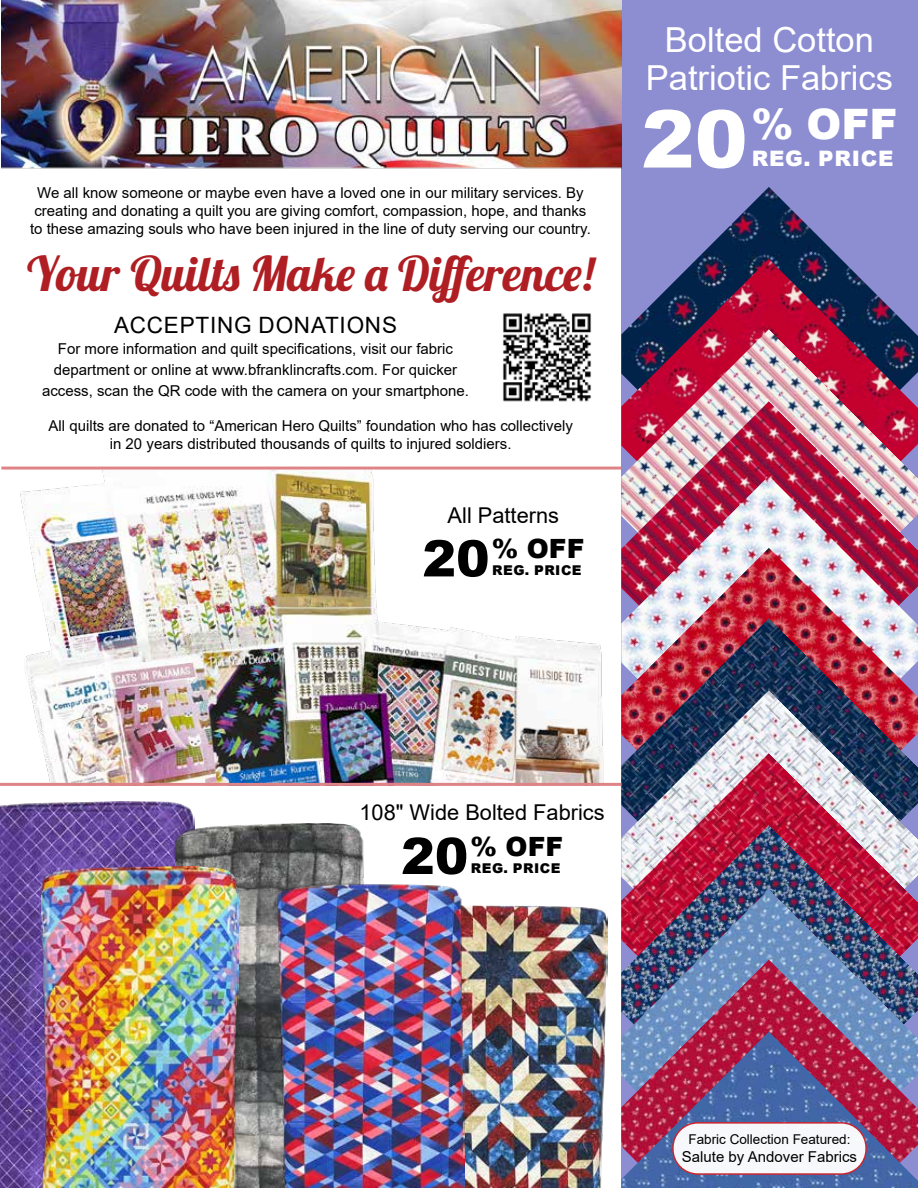
<style>
.page{position:relative;width:918px;height:1188px;background:#fff}
.page>*{position:absolute;margin:0;border:0;box-sizing:border-box;transform-origin:0 0}
.t1{font:47.85px "Lobster 1.4";color:#af1e23}
.t2{font:900 42px "Arial";color:#fff}
.t3{font:34.5px/37.5px "Arial";color:#fff;text-align:center}
.t4{font:900 26.55px "Arial";color:#000}
.t5{font:22.5px "Arial";letter-spacing:.035em;color:#000}
.t6{font:21.75px "Arial";color:#000}
.t7{font:900 21.3px "Arial";letter-spacing:.035em;color:#fff}
.t8{font:15px/18px "Arial";color:#000;text-align:center}
.t9{font:13.5px "Arial";color:#000}
.t10{font:900 13.5px "Arial";letter-spacing:.035em;color:#000}
.s1{font-size:50.4px}
.s2{font-size:79.65px}
</style>
<div class="page">
<img style="left:1px;top:471px;width:620px;height:312px">
<img style="left:502px;top:313px;width:90px;height:89px">
<div style="left:621px;top:0;width:297px;height:1188px;background:#8d8dd2"></div>
<img style="left:697px;top:187px;width:144px;height:72px">
<img style="left:627px;top:259px;width:284px;height:70px">
<img style="left:621px;top:329px;width:297px;height:72px">
<img style="left:621px;top:401px;width:297px;height:75px">
<img style="left:621px;top:476px;width:297px;height:72px">
<img style="left:621px;top:548px;width:297px;height:70px">
<img style="left:621px;top:618px;width:297px;height:72px">
<img style="left:621px;top:690px;width:297px;height:63px">
<img style="left:621px;top:753px;width:297px;height:72px">
<img style="left:621px;top:825px;width:297px;height:64px">
<img style="left:621px;top:889px;width:297px;height:71px">
<img style="left:621px;top:960px;width:297px;height:72px">
<img style="left:621px;top:1032px;width:297px;height:156px">
<img style="left:1px;top:0;width:620px;height:169px">
<hr style="left:1px;top:467px;width:620px;height:3px;background:#de8486">
<hr style="left:0;top:783px;width:621px;height:3px;background:#de8486">
<img style="left:0;top:801px;width:195px;height:387px">
<img style="left:464px;top:905px;width:144px;height:283px">
<img style="left:172px;top:824px;width:192px;height:364px">
<img style="left:41px;top:866px;width:197px;height:322px">
<img style="left:276px;top:882px;width:188px;height:306px">
<div style="left:673px;top:1123px;width:193px;height:51px;background:#f6f8fb;border-radius:25px"></div>
<div style="left:672px;top:1122px;width:195px;height:53px;border:2px solid #d2232a;border-radius:25px"></div>
<p class="t8" style="left:30px;top:183px;width:562px">We all know someone or maybe even have a loved one in our military services. By creating and donating a quilt you are giving comfort, compassion, hope, and thanks to these amazing souls who have been injured in the line of duty serving our country.</p>
<h1 class="t1" style="left:27px;top:243px;width:569px">Your Quilts Make a Difference!</h1>
<h3 class="t5" style="left:114px;top:310px;width:284px">ACCEPTING DONATIONS</h3>
<p class="t8" style="left:42px;top:339px;width:428px;line-height:21px">For more information and quilt specifications, visit our fabric department or online at www.bfranklincrafts.com. For quicker access, scan the QR code with the camera on your smartphone.</p>
<p class="t8" style="left:49px;top:416px;width:526px">All quilts are donated to “American Hero Quilts” foundation who has collectively in 20 years distributed thousands of quilts to injured soldiers.</p>
<h3 class="t6" style="left:448px;top:500px;width:113px">All Patterns</h3>
<h3 class="t4" style="left:422px;top:530px;width:163px"><span class="s1">20</span>% OFF</h3>
<p class="t10" style="left:492px;top:561px;width:91px">REG. PRICE</p>
<h3 class="t3" style="left:646px;top:21px;width:249px">Bolted Cotton<br>Patriotic Fabrics</h3>
<h2 class="t2" style="left:641px;top:94px;width:258px"><span class="s2">20</span>% OFF</h2>
<h3 class="t7" style="left:752px;top:143px;width:143px">REG. PRICE</h3>
<h3 class="t6" style="left:359px;top:798px;width:247px">108" Wide Bolted Fabrics</h3>
<h3 class="t4" style="left:401px;top:827px;width:163px"><span class="s1">20</span>% OFF</h3>
<p class="t10" style="left:471px;top:858px;width:91px">REG. PRICE</p>
<p class="t9" style="left:688px;top:1130px;width:164px">Fabric Collection Featured:</p>
<p class="t8" style="left:682px;top:1148px;width:177px">Salute by Andover Fabrics</p>
</div>
